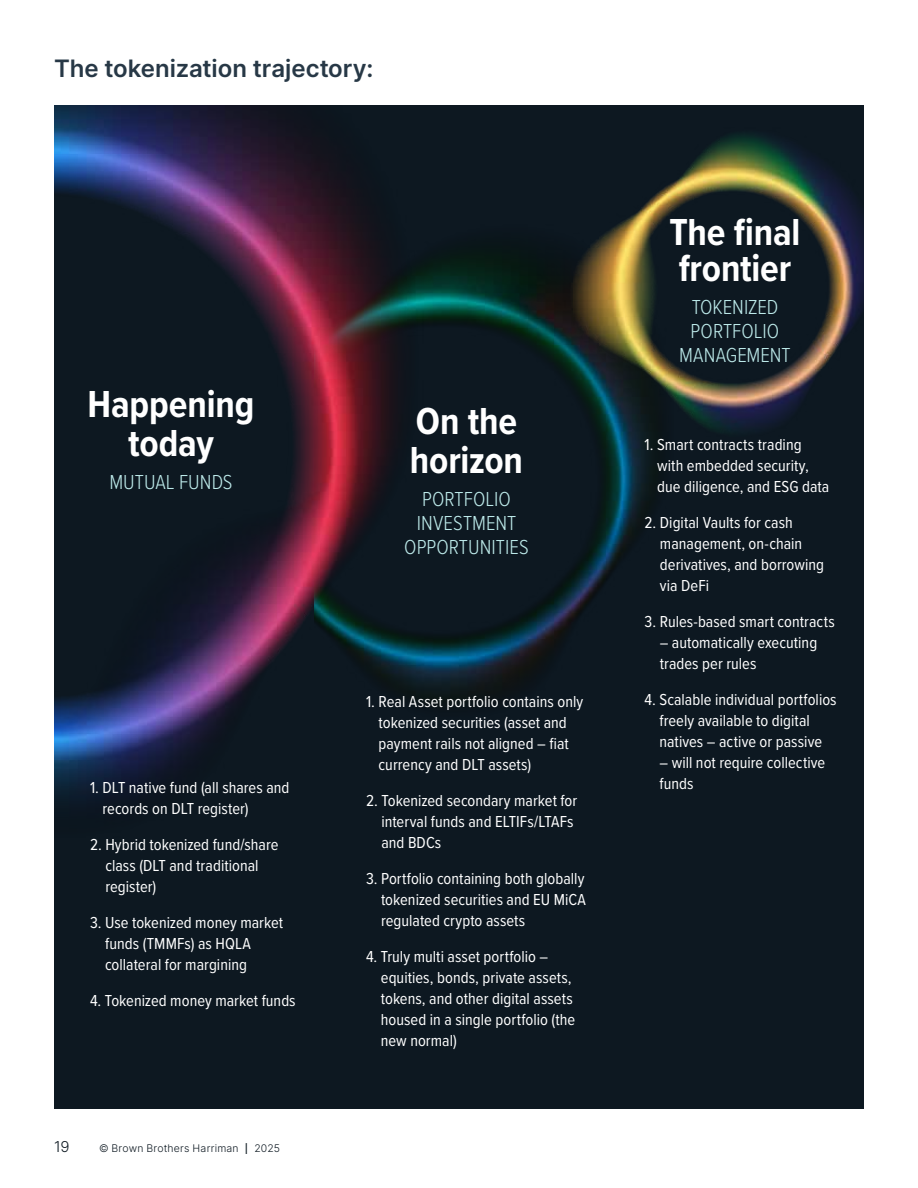
<style>
.page{position:relative;width:918px;height:1188px;background:#fff}
.page>*{position:absolute;margin:0;border:0;box-sizing:border-box;transform-origin:0 0}
.GRAPH_TITLE{font:700 39px/39px "Proxima Nova Cond";letter-spacing:-.005em;color:#fff}
.Intro-16pt{font:24px "Inter";color:#273846}
.Intro-16pt-2{font:300 21px/24px "Proxima Nova Cond";color:#bce9e9;text-align:center}
.Body{font:16.5px/21px "Proxima Nova Cond";letter-spacing:.005em;color:#fff}
.t1{font:300 15px "Inter";color:#0d1821}
.t2{font:300 10.5px "Inter";letter-spacing:.02em;color:#0d1821}
.s1{font-size:15px}
</style>
<div class="page">
<div style="left:54px;top:105px;width:810px;height:1004px;background:#0d1821"></div>
<img style="left:492px;top:249px;width:166px;height:447px">
<img style="left:54px;top:105px;width:438px;height:693px">
<img style="left:547px;top:134px;width:317px;height:303px">
<h2 class="Intro-16pt" style="left:54px;top:51px;width:321px">The tokenization trajectory:</h2>
<p class="GRAPH_TITLE" style="left:87px;top:384px;width:169px;text-align:center">Happening today</p>
<h2 class="Intro-16pt-2" style="left:109px;top:469px;width:125px">MUTUAL FUNDS</h2>
<p class="GRAPH_TITLE" style="left:410px;top:401px;width:115px">On the horizon</p>
<h2 class="Intro-16pt-2" style="left:404px;top:486px;width:126px">PORTFOLIO<br>INVESTMENT<br>OPPORTUNITIES</h2>
<p class="Body" style="left:103px;top:776px;width:188px;text-indent:-13px">1. DLT native fund (all shares and records on DLT register)</p>
<p class="Body" style="left:105px;top:833px;width:175px;text-indent:-15px">2. Hybrid tokenized fund/share class (DLT and traditional register)</p>
<p class="Body" style="left:105px;top:911px;width:180px;text-indent:-15px">3. Use tokenized money market funds (TMMFs) as HQLA collateral for margining</p>
<p class="Body" style="left:90px;top:989px;width:207px">4. Tokenized money market funds</p>
<p class="t1" style="left:54px;top:1136px;width:17px">19</p>
<p class="t2" style="left:99px;top:1141px;width:183px">© Brown Brothers Harriman <span class="s1">I</span> 2025</p>
<p class="Body" style="left:379px;top:691px;width:206px;text-indent:-13px">1. Real Asset portfolio contains only tokenized securities (asset and payment rails not aligned – fiat currency and DLT assets)</p>
<p class="Body" style="left:381px;top:790px;width:198px;text-indent:-15px">2. Tokenized secondary market for interval funds and ELTIFs/LTAFs and BDCs</p>
<p class="Body" style="left:381px;top:868px;width:206px;text-align:justify;text-indent:-15px">3. Portfolio containing both globally tokenized securities and EU MiCA regulated crypto assets</p>
<p class="Body" style="left:381px;top:946px;width:196px;text-indent:-15px">4. Truly multi asset portfolio – equities, bonds, private assets, tokens, and other digital assets housed in a single portfolio (the new normal)</p>
<p class="GRAPH_TITLE" style="left:670px;top:214px;width:132px;line-height:36px">The final frontier</p>
<h2 class="Intro-16pt-2" style="left:679px;top:294px;width:113px">TOKENIZED<br>PORTFOLIO<br>MANAGEMENT</h2>
<p class="Body" style="left:657px;top:433px;width:174px;text-indent:-13px">1. Smart contracts trading with embedded security, due diligence, and ESG data</p>
<p class="Body" style="left:660px;top:511px;width:166px;text-indent:-15px">2. Digital Vaults for cash management, on-chain derivatives, and borrowing via DeFi</p>
<p class="Body" style="left:645px;top:610px;width:192px">3. Rules-based smart contracts</p>
<p class="Body" style="left:660px;top:631px;width:159px">– automatically executing trades per rules</p>
<p class="Body" style="left:659px;top:688px;width:179px;text-indent:-15px">4. Scalable individual portfolios freely available to digital natives – active or passive</p>
<p class="Body" style="left:659px;top:751px;width:167px">– will not require collective funds</p>
</div>
